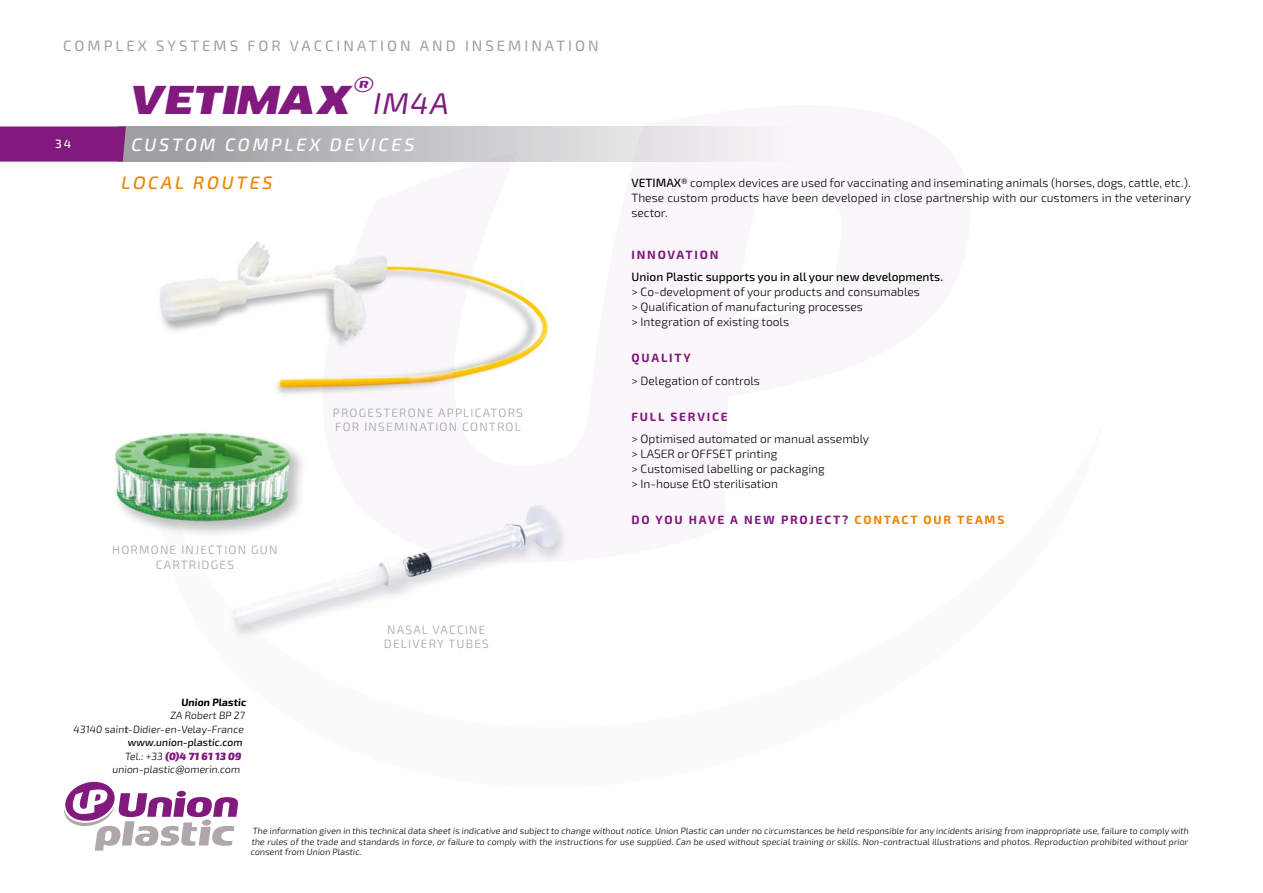
<style>
.page{position:relative;width:1263px;height:893px;background:#fff}
.page>*{position:absolute;margin:0;border:0;box-sizing:border-box;transform-origin:0 0}
.t1{font:italic 37.5px "Mob";color:#81197f}
.t2{font:italic 500 18px "Exo 2";color:#fff}
.t3{font:italic 500 18px "Exo 2";color:#ee8301}
.t4{font:15px "Exo 2";letter-spacing:.2em;color:#9c9e9f}
.t5{font:300 12px/15px "Exo 2";color:#000}
.t6{font:300 12px/14.4px "Exo 2";letter-spacing:.1em;color:#9ea0a2}
.t7{font:700 12px "Exo 2";letter-spacing:.15em;color:#81197f}
.t8{font:500 12px "Exo 2";color:#000}
.t9{font:500 12px "Exo 2";color:#fff}
.t10{font:300 10.5px/13.5px "Exo 2";color:#000;text-align:right}
.t11{font:700 10.5px "Exo 2";color:#000}
.t12{font:300 9px/10.5px "Exo 2";letter-spacing:-.005em;color:#000;text-align:justify}
.s1{font-family:"Exo 2";font-size:30px}
.s2{font-weight:500}
.s3{font-weight:900;color:#81197f}
.s4{font-family:"Dax";font-weight:500}
.s5{color:#ee8301}
</style>
<div class="page">
<div style="left:126px;top:126px;width:109px;height:36px;background:#9ea0a2"></div>
<svg style="left:0;top:126px;width:126px;height:36px;background:#842082"></svg>
<svg style="left:235px;top:126px;width:547px;height:36px;background:#dadadc"></svg>
<svg style="left:64px;top:782px;width:174px;height:69px"></svg>
<img style="left:115px;top:444px;width:11px;height:70px">
<img style="left:126px;top:439px;width:441px;height:198px">
<img style="left:139px;top:137px;width:418px;height:313px">
<h3 class="t4" style="left:63px;top:37px;width:537px">COMPLEX SYSTEMS FOR VACCINATION AND INSEMINATION</h3>
<h3 class="t9" style="left:55px;top:136px;width:17px">34</h3>
<h1 class="t1" style="left:127px;top:79px;width:328px">VETIMAX®<span class="s1">IM4A</span></h1>
<h2 class="t2" style="left:131px;top:135px;width:288px">CUSTOM COMPLEX DEVICES</h2>
<h2 class="t3" style="left:121px;top:172px;width:156px">LOCAL ROUTES</h2>
<h3 class="t6" style="left:112px;top:543px;width:167px;text-align:center">HORMONE INJECTION GUN<br>CARTRIDGES</h3>
<h3 class="t6" style="left:333px;top:405px;width:192px">PROGESTERONE APPLICATORS<br>FOR INSEMINATION CONTROL</h3>
<h3 class="t6" style="left:384px;top:622px;width:107px">NASAL VACCINE<br>DELIVERY TUBES</h3>
<p class="t11" style="left:181px;top:696px;width:68px">Union Plastic</p>
<p class="t10" style="left:73px;top:709px;width:174px">ZA Robert BP 27<br>43140 saint-Didier-en-Velay-France</p>
<p class="t10" style="left:112px;top:736px;width:133px"><span class="s2">www.union-plastic.com<br></span>Tel.: +33 <span class="s3">(0)4 71 61 13 09 </span>union-plastic<span class="s4">@</span>omerin.com</p>
<h3 class="t5" style="left:631px;top:175px;width:561px;text-align:justify"><span class="s2">VETIMAX®</span> complex devices are used for vaccinating and inseminating animals (horses, dogs, cattle, etc.).<br>These custom products have been developed in close partnership with our customers in the veterinary sector.</h3>
<h3 class="t7" style="left:631px;top:247px;width:89px">INNOVATION</h3>
<h3 class="t8" style="left:631px;top:270px;width:313px">Union Plastic supports you in all your new developments.</h3>
<h3 class="t5" style="left:631px;top:285px;width:290px">&gt; Co-development of your products and consumables &gt; Qualification of manufacturing processes<br>&gt; Integration of existing tools</h3>
<h3 class="t7" style="left:631px;top:351px;width:61px">QUALITY</h3>
<h3 class="t5" style="left:631px;top:373px;width:130px">&gt; Delegation of controls</h3>
<h3 class="t7" style="left:631px;top:409px;width:98px">FULL SERVICE</h3>
<h3 class="t5" style="left:631px;top:432px;width:239px">&gt; Optimised automated or manual assembly &gt; LASER or OFFSET printing<br>&gt; Customised labelling or packaging<br>&gt; In-house EtO sterilisation</h3>
<h3 class="t7" style="left:631px;top:513px;width:374px">DO YOU HAVE A NEW PROJECT? <span class="s5">CONTACT OUR TEAMS</span></h3>
<p class="t12" style="left:250px;top:826px;width:941px">The information given in this technical data sheet is indicative and subject to change without notice. Union Plastic can under no circumstances be held responsible for any incidents arising from inappropriate use, failure to comply with the rules of the trade and standards in force, or failure to comply with the instructions for use supplied. Can be used without special training or skills. Non-contractual illustrations and photos. Reproduction prohibited without prior consent from Union Plastic.</p>
</div>
